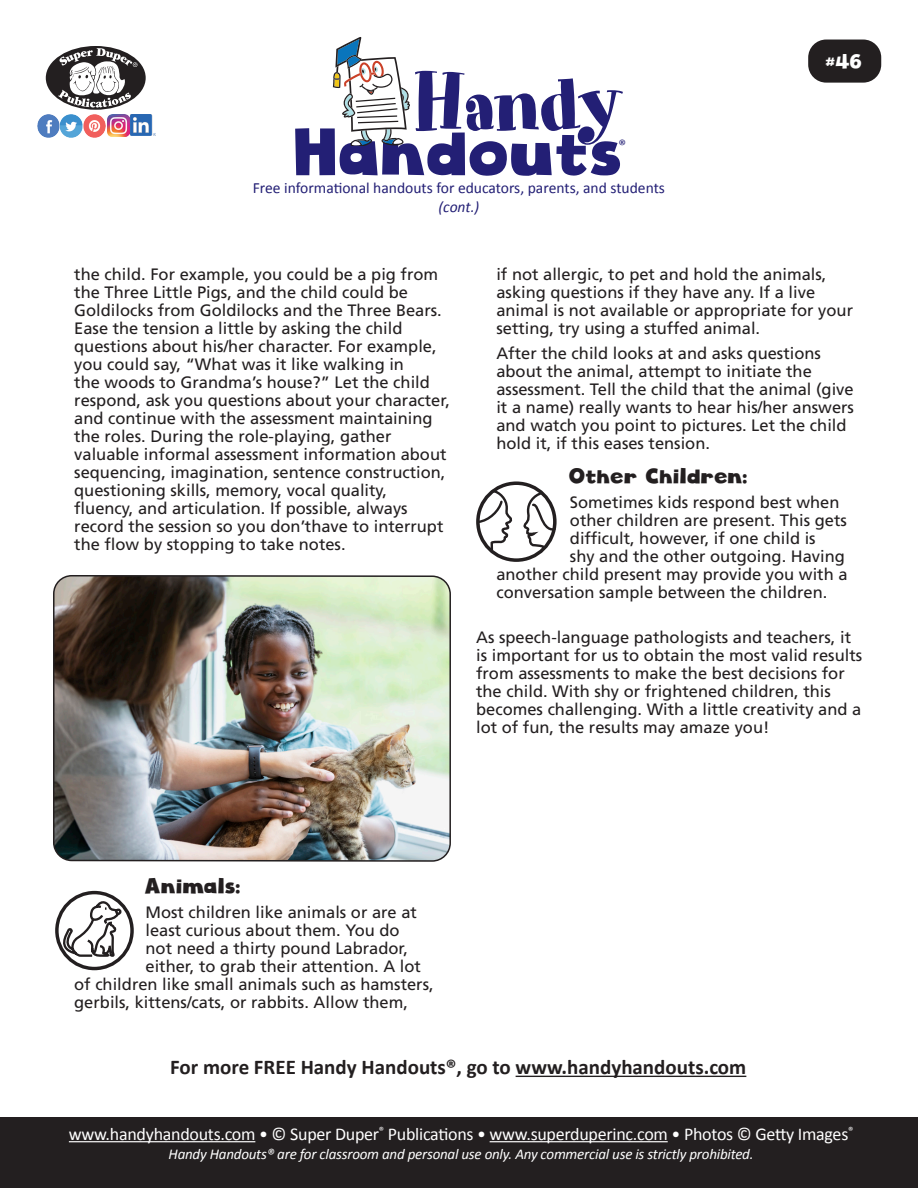
<style>
.page{position:relative;width:918px;height:1188px;background:#fff}
.page>*{position:absolute;margin:0;border:0;box-sizing:border-box;transform-origin:0 0}
.t1{font:79.2px "Art Department JNL";letter-spacing:-.03em;color:#231f75}
.t2{font:64.8px "Cloudy Witha Chanceof Love";color:#231f75}
.HH_TEXT{font:700 21px "Calibri";color:#231f20}
.HH_Text{font:21px "Cloudy Witha Chanceof Love";color:#231f20}
.t3{font:19.5px "Cloudy Witha Chanceof Love";color:#fff}
.t4{font:18px "Calibri";letter-spacing:-.015em;color:#fff}
.HH_Text-2{font:16.5px/18px "Frutiger LT Std";color:#231f20}
.t5{font:15.6px "Calibri";color:#231f75}
.t6{font:italic 15.6px "Calibri";color:#231f75}
.t7{font:15.15px "Calibri";color:#231f75}
.t8{font:italic 15px "Calibri";letter-spacing:-.015em;color:#fff}
</style>
<div class="page">
<div style="left:808px;top:40px;width:73px;height:43px;background:#231f20;border-radius:18px"></div>
<hr style="left:516px;top:1076px;width:230px;height:1px;background:#231f20">
<div style="left:46px;top:46px;width:100px;height:64px;background:#231f20;border-radius:50%"></div>
<svg style="left:58px;top:48px;width:80px;height:60px"></svg>
<img style="left:37px;top:115px;width:92px;height:22px">
<img style="left:131px;top:115px;width:24px;height:21px">
<svg style="left:333px;top:37px;width:77px;height:109px"></svg>
<img style="left:53px;top:575px;width:398px;height:287px">
<div style="left:0;top:1118px;width:918px;height:70px;background:#231f20"></div>
<hr style="left:69px;top:1141px;width:186px;height:1px;background:#fff">
<hr style="left:490px;top:1141px;width:178px;height:1px;background:#fff">
<svg style="left:56px;top:898px;width:67px;height:60px"></svg>
<div style="left:55px;top:891px;width:79px;height:79px;border:3px solid #231f20;border-radius:50%"></div>
<div style="left:476px;top:481px;width:80px;height:81px;border:4px solid #231f20;border-radius:50%"></div>
<svg style="left:476px;top:488px;width:80px;height:67px"></svg>
<p class="t1" style="left:412px;top:56px;width:213px">Handy</p>
<p class="t5" style="left:253px;top:177px;width:414px">Free informational handouts for educators, parents, and students</p>
<p class="t6" style="left:439px;top:196px;width:42px">(cont.)</p>
<p class="t2" style="left:296px;top:112px;width:331px">Handouts</p>
<p class="t7" style="left:618px;top:135px;width:9px">®</p>
<p class="t3" style="left:827px;top:49px;width:38px">#46</p>
<p class="HH_Text-2" style="left:74px;top:265px;width:377px">the child. For example, you could be a pig from the Three Little Pigs, and the child could be Goldilocks from Goldilocks and the Three Bears.<br>Ease the tension a little by asking the child questions about his/her character. For example, you could say, “What was it like walking in<br>the woods to Grandma’s house?” Let the child respond, ask you questions about your character, and continue with the assessment maintaining the roles. During the role-playing, gather valuable informal assessment information about sequencing, imagination, sentence construction, questioning skills, memory, vocal quality, fluency, and articulation. If possible, always record the session so you don’thave to interrupt the flow by stopping to take notes.</p>
<p class="HH_Text-2" style="left:496px;top:265px;width:358px">if not allergic, to pet and hold the animals, asking questions if they have any. If a live animal is not available or appropriate for your setting, try using a stuffed animal.</p>
<p class="HH_Text-2" style="left:496px;top:344px;width:359px">After the child looks at and asks questions about the animal, attempt to initiate the assessment. Tell the child that the animal (give it a name) really wants to hear his/her answers and watch you point to pictures. Let the child hold it, if this eases tension.</p>
<p class="HH_Text" style="left:570px;top:463px;width:180px">Other Children:</p>
<p class="HH_Text-2" style="left:570px;top:493px;width:271px">Sometimes kids respond best when</p>
<p class="HH_Text-2" style="left:570px;top:511px;width:278px">other children are present. This gets</p>
<p class="HH_Text-2" style="left:570px;top:529px;width:247px">difficult, however, if one child is</p>
<p class="HH_Text-2" style="left:570px;top:547px;width:277px">shy and the other outgoing. Having</p>
<p class="HH_Text-2" style="left:496px;top:565px;width:353px">another child present may provide you with a</p>
<p class="HH_Text-2" style="left:496px;top:583px;width:332px">conversation sample between the children.</p>
<p class="HH_Text-2" style="left:476px;top:628px;width:388px">As speech-language pathologists and teachers, it is important for us to obtain the most valid results from assessments to make the best decisions for the child. With shy or frightened children, this becomes challenging. With a little creativity and a lot of fun, the results may amaze you!</p>
<p class="HH_Text" style="left:146px;top:873px;width:97px">Animals:</p>
<p class="HH_Text-2" style="left:146px;top:903px;width:273px">Most children like animals or are at</p>
<p class="HH_Text-2" style="left:146px;top:921px;width:256px">least curious about them. You do</p>
<p class="HH_Text-2" style="left:146px;top:939px;width:264px">not need a thirty pound Labrador,</p>
<p class="HH_Text-2" style="left:146px;top:957px;width:277px">either, to grab their attention. A lot</p>
<p class="HH_Text-2" style="left:74px;top:975px;width:361px">of children like small animals such as hamsters,</p>
<p class="HH_Text-2" style="left:74px;top:993px;width:335px">gerbils, kittens/cats, or rabbits. Allow them,</p>
<p class="HH_TEXT" style="left:170px;top:1052px;width:578px">For more FREE Handy Handouts®, go to www.handyhandouts.com</p>
<p class="t4" style="left:69px;top:1121px;width:786px">www.handyhandouts.com • © Super Duper<sup>®</sup> Publications • www.superduperinc.com • Photos © Getty Images<sup>®</sup></p>
<p class="t8" style="left:169px;top:1144px;width:587px">Handy Handouts® are for classroom and personal use only. Any commercial use is strictly prohibited.</p>
</div>
